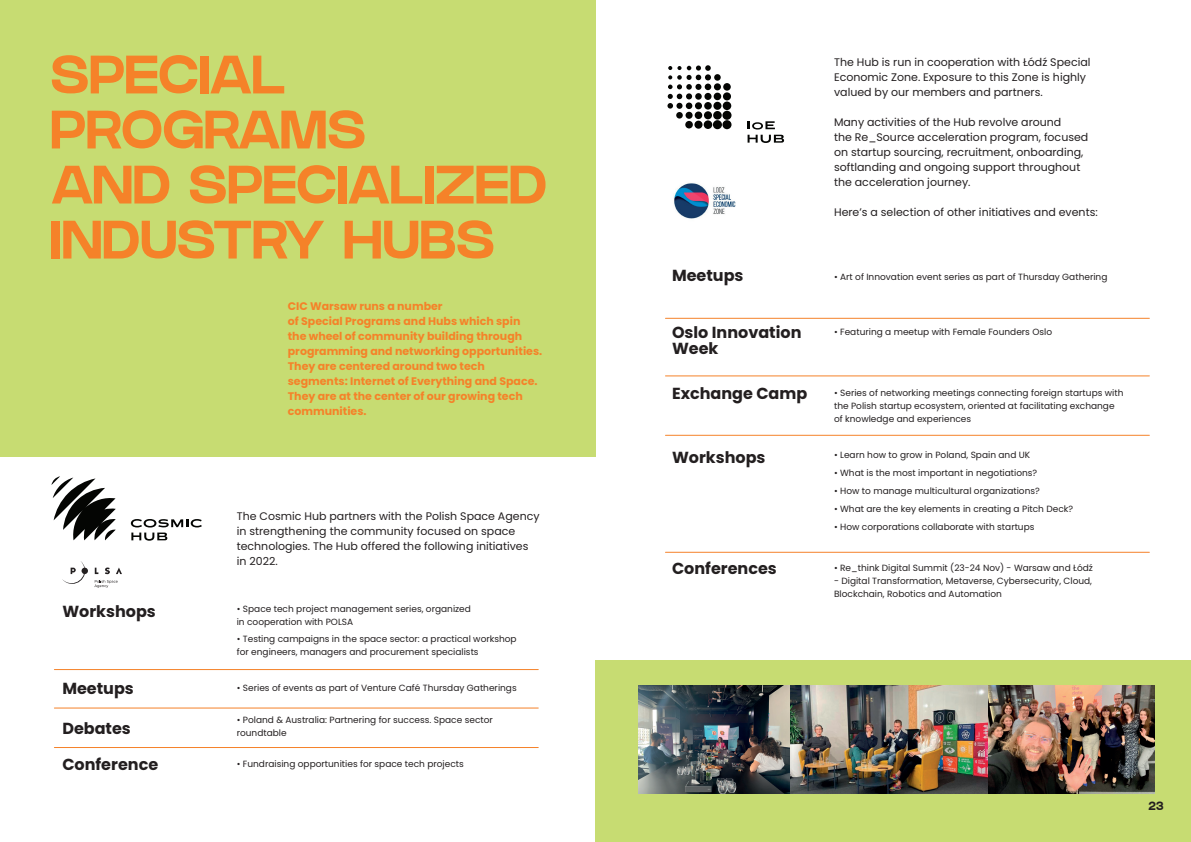
<style>
.page{position:relative;width:1191px;height:842px;background:#fff}
.page>*{position:absolute;margin:0;border:0;box-sizing:border-box;transform-origin:0 0}
.t1{font:54px/55px "GRIFTER Bold";letter-spacing:-.005em;color:#f58229}
.t2{font:700 16px/16px "Poppins";color:#231f20}
.t3{font:12px "GRIFTER Bold";color:#231f20}
.t4{font:11px/15px "Poppins";color:#231f20}
.t5{font:700 11px/15px "Poppins";color:#f58229}
.t6{font:9px/13px "Poppins";color:#231f20}
</style>
<div class="page">
<div style="left:595px;top:661px;width:596px;height:181px;background:#c7dc72"></div>
<div style="left:0;top:0;width:595px;height:456px;background:#c7dc72"></div>
<svg style="left:131px;top:519px;width:71px;height:22px"></svg>
<svg style="left:51px;top:476px;width:65px;height:64px"></svg>
<svg style="left:747px;top:121px;width:37px;height:22px"></svg>
<svg style="left:667px;top:65px;width:44px;height:44px"></svg>
<div style="left:704px;top:84px;width:7px;height:6px;background:#040503;border-radius:50%"></div>
<div style="left:704px;top:93px;width:7px;height:7px;background:#040503;border-radius:50%"></div>
<div style="left:704px;top:102px;width:8px;height:8px;background:#040503;border-radius:50%"></div>
<div style="left:714px;top:74px;width:6px;height:7px;background:#040503;border-radius:50%"></div>
<div style="left:714px;top:83px;width:7px;height:7px;background:#040503;border-radius:50%"></div>
<div style="left:713px;top:93px;width:8px;height:7px;background:#040503;border-radius:50%"></div>
<div style="left:713px;top:102px;width:8px;height:8px;background:#040503;border-radius:50%"></div>
<div style="left:723px;top:83px;width:8px;height:8px;background:#040503;border-radius:50%"></div>
<div style="left:723px;top:92px;width:8px;height:8px;background:#040503;border-radius:50%"></div>
<div style="left:722px;top:102px;width:9px;height:8px;background:#040503;border-radius:50%"></div>
<div style="left:676px;top:112px;width:7px;height:7px;background:#040503;border-radius:50%"></div>
<div style="left:685px;top:112px;width:7px;height:7px;background:#040503;border-radius:50%"></div>
<div style="left:685px;top:121px;width:8px;height:7px;background:#040503;border-radius:50%"></div>
<div style="left:694px;top:111px;width:8px;height:8px;background:#040503;border-radius:50%"></div>
<div style="left:694px;top:121px;width:8px;height:8px;background:#040503;border-radius:50%"></div>
<div style="left:704px;top:111px;width:8px;height:8px;background:#040503;border-radius:50%"></div>
<div style="left:703px;top:120px;width:9px;height:9px;background:#040503;border-radius:50%"></div>
<div style="left:713px;top:111px;width:8px;height:9px;background:#040503;border-radius:50%"></div>
<div style="left:713px;top:120px;width:9px;height:9px;background:#040503;border-radius:50%"></div>
<div style="left:722px;top:111px;width:9px;height:9px;background:#040503;border-radius:50%"></div>
<div style="left:722px;top:120px;width:9px;height:9px;background:#040503;border-radius:50%"></div>
<svg style="left:95px;top:568px;width:3px;height:6px"></svg>
<svg style="left:116px;top:567px;width:6px;height:7px"></svg>
<svg style="left:105px;top:567px;width:5px;height:7px"></svg>
<svg style="left:62px;top:561px;width:26px;height:23px"></svg>
<svg style="left:94px;top:580px;width:24px;height:8px"></svg>
<img style="left:674px;top:183px;width:62px;height:36px">
<hr style="left:54px;top:747px;width:484px;height:1px;background:#f58229">
<hr style="left:54px;top:707px;width:484px;height:1px;background:#f58229">
<hr style="left:54px;top:669px;width:484px;height:1px;background:#f58229">
<hr style="left:665px;top:318px;width:484px;height:1px;background:#f58229">
<hr style="left:665px;top:375px;width:484px;height:1px;background:#f58229">
<hr style="left:665px;top:435px;width:484px;height:1px;background:#f58229">
<hr style="left:665px;top:552px;width:484px;height:1px;background:#f58229">
<img style="left:638px;top:685px;width:516px;height:109px">
<h1 class="t1" style="left:50px;top:48px;width:498px">SPECIAL<br>PROGRAMS<br>AND SPECIALIZED<br>INDUSTRY HUBS</h1>
<p class="t5" style="left:288px;top:299px;width:256px">CIC Warsaw runs a number<br>of Special Programs and Hubs which spin<br>the wheel of community building through programming and networking opportunities.<br>They are centered around two tech segments: Internet of Everything and Space.<br>They are at the center of our growing tech communities.</p>
<h2 class="t2" style="left:62px;top:603px;width:95px">Workshops</h2>
<h2 class="t2" style="left:62px;top:680px;width:73px">Meetups</h2>
<h2 class="t2" style="left:62px;top:720px;width:70px">Debates</h2>
<h2 class="t2" style="left:62px;top:756px;width:97px">Conference</h2>
<p class="t4" style="left:237px;top:509px;width:304px">The Cosmic Hub partners with the Polish Space Agency in strengthening the community focused on space technologies. The Hub offered the following initiatives in 2022.</p>
<p class="t6" style="left:237px;top:602px;width:236px">• Space tech project management series, organized in cooperation with POLSA</p>
<p class="t6" style="left:237px;top:632px;width:281px">• Testing campaigns in the space sector: a practical workshop for engineers, managers and procurement specialists</p>
<p class="t6" style="left:237px;top:682px;width:281px">• Series of events as part of Venture Café Thursday Gatherings</p>
<p class="t6" style="left:237px;top:713px;width:258px">• Poland &amp; Australia: Partnering for success. Space sector roundtable</p>
<p class="t6" style="left:237px;top:757px;width:229px">• Fundraising opportunities for space tech projects</p>
<p class="t4" style="left:834px;top:55px;width:258px">The Hub is run in cooperation with Łódź Special<br>Economic Zone. Exposure to this Zone is highly valued by our members and partners.</p>
<p class="t4" style="left:834px;top:115px;width:256px">Many activities of the Hub revolve around<br>the Re_Source acceleration program, focused on startup sourcing, recruitment, onboarding, softlanding and ongoing support throughout the acceleration journey.</p>
<p class="t4" style="left:834px;top:205px;width:265px">Here’s a selection of other initiatives and events:</p>
<h2 class="t2" style="left:672px;top:267px;width:73px">Meetups</h2>
<p class="t6" style="left:834px;top:270px;width:275px">• Art of Innovation event series as part of Thursday Gathering</p>
<h2 class="t2" style="left:672px;top:325px;width:131px">Oslo Innovation<br>Week</h2>
<h2 class="t2" style="left:672px;top:386px;width:137px">Exchange Camp</h2>
<h2 class="t2" style="left:672px;top:450px;width:95px">Workshops</h2>
<p class="t6" style="left:834px;top:325px;width:219px">• Featuring a meetup with Female Founders Oslo</p>
<p class="t6" style="left:834px;top:387px;width:291px">• Series of networking meetings connecting foreign startups with the Polish startup ecosystem, oriented at facilitating exchange of knowledge and experiences</p>
<p class="t6" style="left:834px;top:448px;width:198px">• Learn how to grow in Poland, Spain and UK</p>
<p class="t6" style="left:834px;top:466px;width:205px">• What is the most important in negotiations?</p>
<p class="t6" style="left:834px;top:484px;width:207px">• How to manage multicultural organizations?</p>
<p class="t6" style="left:834px;top:502px;width:241px">• What are the key elements in creating a Pitch Deck?</p>
<p class="t6" style="left:834px;top:520px;width:202px">• How corporations collaborate with startups</p>
<h2 class="t2" style="left:672px;top:560px;width:106px">Conferences</h2>
<p class="t6" style="left:834px;top:562px;width:260px">• Re_think Digital Summit (23-24 Nov) - Warsaw and Łódź</p>
<p class="t6" style="left:834px;top:575px;width:259px">- Digital Transformation, Metaverse, Cybersecurity, Cloud,<br>Blockchain, Robotics and Automation</p>
<h3 class="t3" style="left:1148px;top:799px;width:16px">23</h3>
</div>
